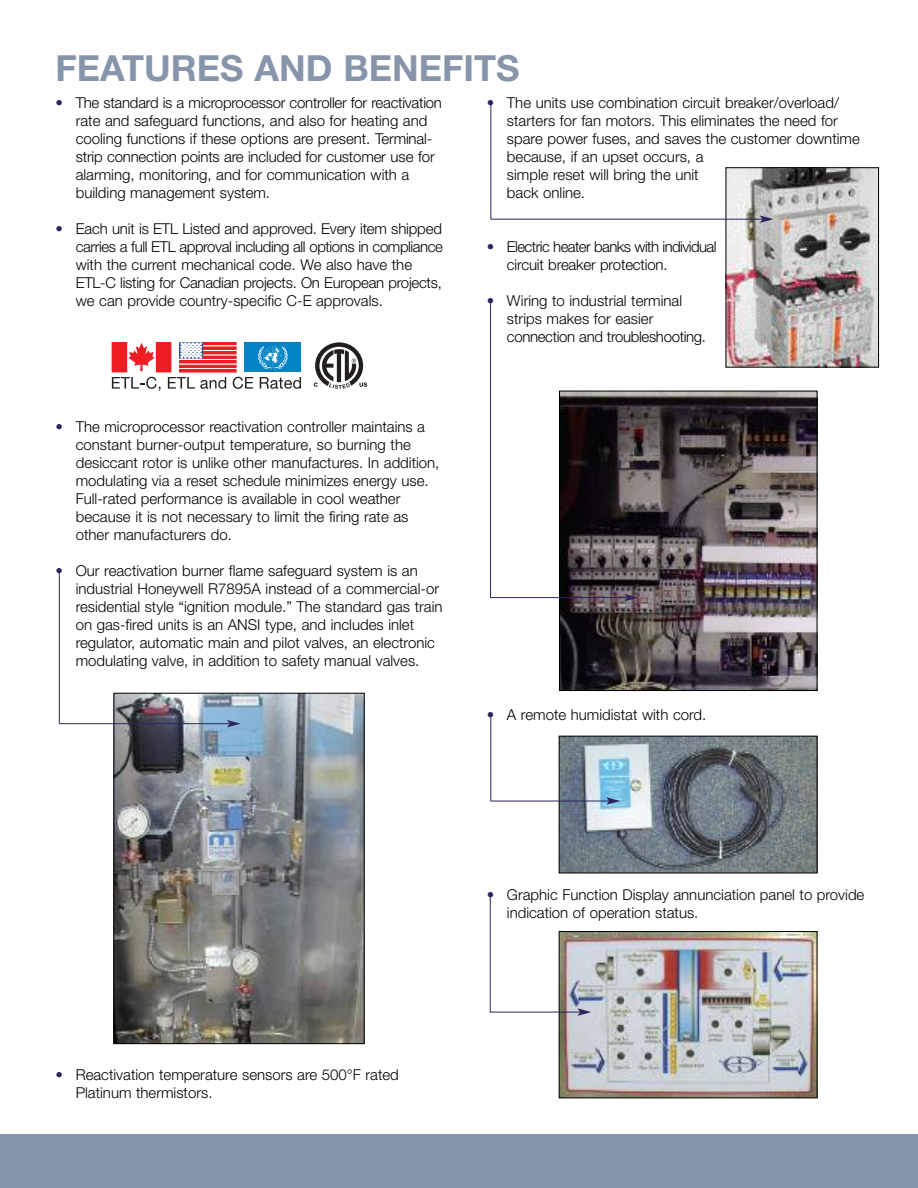
<style>
.page{position:relative;width:918px;height:1188px;background:#fff}
.page>*{position:absolute;margin:0;border:0;box-sizing:border-box;transform-origin:0 0}
.t1{font:700 36px "Helvetica Neue";color:#8795ab}
.t2{font:300 15px/18px "Helvetica Neue";color:#000}
.t3{font:300 15px/18px "Helvetica Neue";letter-spacing:-.04em;color:#000}
.s1{font-weight:700;color:#2c265c}
</style>
<div class="page">
<div style="left:0;top:1134px;width:918px;height:54px;background:#8795ab"></div>
<img style="left:728px;top:169px;width:149px;height:197px">
<div style="left:726px;top:167px;width:153px;height:201px;border:1px solid #000"></div>
<img style="left:116px;top:695px;width:247px;height:347px">
<div style="left:114px;top:693px;width:251px;height:351px;border:1px solid #000"></div>
<img style="left:561px;top:738px;width:254px;height:133px">
<div style="left:559px;top:736px;width:258px;height:137px;border:1px solid #000"></div>
<hr style="left:59px;top:570px;width:1px;height:154px;background:#2c265c">
<hr style="left:490px;top:104px;width:1px;height:115px;background:#2c265c">
<hr style="left:490px;top:895px;width:1px;height:117px;background:#2c265c">
<hr style="left:490px;top:713px;width:1px;height:88px;background:#2c265c">
<hr style="left:59px;top:723px;width:171px;height:1px;background:#2c265c">
<svg style="left:227px;top:720px;width:14px;height:7px"></svg>
<hr style="left:491px;top:219px;width:271px;height:1px;background:#2c265c">
<svg style="left:760px;top:215px;width:14px;height:8px"></svg>
<hr style="left:491px;top:801px;width:118px;height:1px;background:#2c265c">
<svg style="left:606px;top:797px;width:14px;height:8px"></svg>
<img style="left:561px;top:393px;width:254px;height:296px">
<div style="left:559px;top:391px;width:258px;height:300px;border:1px solid #000"></div>
<hr style="left:490px;top:301px;width:1px;height:297px;background:#2c265c">
<hr style="left:491px;top:597px;width:136px;height:1px;background:#2c265c">
<svg style="left:624px;top:594px;width:14px;height:7px"></svg>
<img style="left:561px;top:933px;width:254px;height:163px">
<div style="left:559px;top:931px;width:258px;height:167px;border:1px solid #000"></div>
<hr style="left:490px;top:1012px;width:90px;height:1px;background:#2c265c">
<svg style="left:577px;top:1008px;width:14px;height:8px"></svg>
<div style="left:244px;top:342px;width:57px;height:30px;background:#0082c5"></div>
<svg style="left:258px;top:346px;width:30px;height:24px"></svg>
<svg style="left:127px;top:345px;width:29px;height:25px"></svg>
<div style="left:112px;top:343px;width:59px;height:29px;border:1px solid #fff"></div>
<div style="left:156px;top:343px;width:15px;height:29px;background:#ee1d23"></div>
<div style="left:112px;top:343px;width:15px;height:29px;background:#ee1d23"></div>
<svg style="left:129px;top:344px;width:25px;height:27px"></svg>
<svg style="left:182px;top:345px;width:52px;height:25px"></svg>
<div style="left:180px;top:342px;width:56px;height:30px;border:1px solid #fff"></div>
<div style="left:203px;top:342px;width:33px;height:3px;border:1px solid #ee1d23"></div>
<div style="left:203px;top:347px;width:33px;height:2px;border:1px solid #ee1d23"></div>
<div style="left:203px;top:352px;width:33px;height:2px;border:1px solid #ee1d23"></div>
<div style="left:203px;top:356px;width:33px;height:2px;border:1px solid #ee1d23"></div>
<div style="left:180px;top:361px;width:56px;height:2px;border:1px solid #ee1d23"></div>
<div style="left:180px;top:365px;width:56px;height:3px;border:1px solid #ee1d23"></div>
<div style="left:180px;top:370px;width:56px;height:2px;border:1px solid #ee1d23"></div>
<div style="left:180px;top:342px;width:23px;height:16px;border:1px solid #1f4587"></div>
<svg style="left:181px;top:343px;width:20px;height:15px"></svg>
<svg style="left:112px;top:377px;width:49px;height:14px"></svg>
<svg style="left:168px;top:377px;width:58px;height:12px"></svg>
<svg style="left:233px;top:377px;width:20px;height:12px"></svg>
<svg style="left:260px;top:377px;width:41px;height:12px"></svg>
<svg style="left:314px;top:342px;width:53px;height:47px"></svg>
<h1 class="t1" style="left:56px;top:55px;width:465px">FEATURES AND BENEFITS</h1>
<p class="t2" style="left:76px;top:95px;width:368px;text-indent:-20px"><span class="s1">•</span> The standard is a microprocessor controller for reactivation rate and safeguard functions, and also for heating and cooling functions if these options are present. Terminal&shy;strip connection points are included for customer use for alarming, monitoring, and for communication with a building management system.</p>
<p class="t2" style="left:76px;top:221px;width:369px;text-indent:-20px"><span class="s1">•</span> Each unit is ETL Listed and approved. Every item shipped carries a full ETL approval including all options in compliance with the current mechanical code. We also have the ETL-C listing for Canadian projects. On European projects, we can provide country-specific C-E approvals.</p>
<p class="t2" style="left:507px;top:95px;width:354px;text-indent:-20px"><span class="s1">•</span> The units use combination circuit breaker/overload/ starters for fan motors. This eliminates the need for spare power fuses, and saves the customer downtime because, if an upset occurs, a<br>simple reset will bring the unit<br>back online.</p>
<p class="t3" style="left:507px;top:239px;width:211px;text-indent:-20px"><span class="s1">•</span> Electric heater banks with individual circuit breaker protection.</p>
<p class="t2" style="left:507px;top:293px;width:201px;text-indent:-20px"><span class="s1">•</span> Wiring to industrial terminal strips makes for easier connection and troubleshooting.</p>
<p class="t2" style="left:76px;top:419px;width:365px;text-indent:-20px"><span class="s1">•</span> The microprocessor reactivation controller maintains a constant burner-output temperature, so burning the desiccant rotor is unlike other manufactures. In addition, modulating via a reset schedule minimizes energy use.<br>Full-rated performance is available in cool weather because it is not necessary to limit the firing rate as other manufacturers do.</p>
<p class="t2" style="left:76px;top:563px;width:368px;text-indent:-20px"><span class="s1">•</span> Our reactivation burner flame safeguard system is an industrial Honeywell R7895A instead of a commercial-or residential style “ignition module.” The standard gas train on gas-fired units is an ANSI type, and includes inlet regulator, automatic main and pilot valves, an electronic modulating valve, in addition to safety manual valves.</p>
<p class="t2" style="left:487px;top:707px;width:221px"><span class="s1">•</span> A remote humidistat with cord.</p>
<p class="t2" style="left:76px;top:1067px;width:325px;text-indent:-20px"><span class="s1">•</span> Reactivation temperature sensors are 500°F rated<br>Platinum thermistors.</p>
<p class="t2" style="left:507px;top:887px;width:359px;text-indent:-20px"><span class="s1">•</span> Graphic Function Display annunciation panel to provide indication of operation status.</p>
</div>
